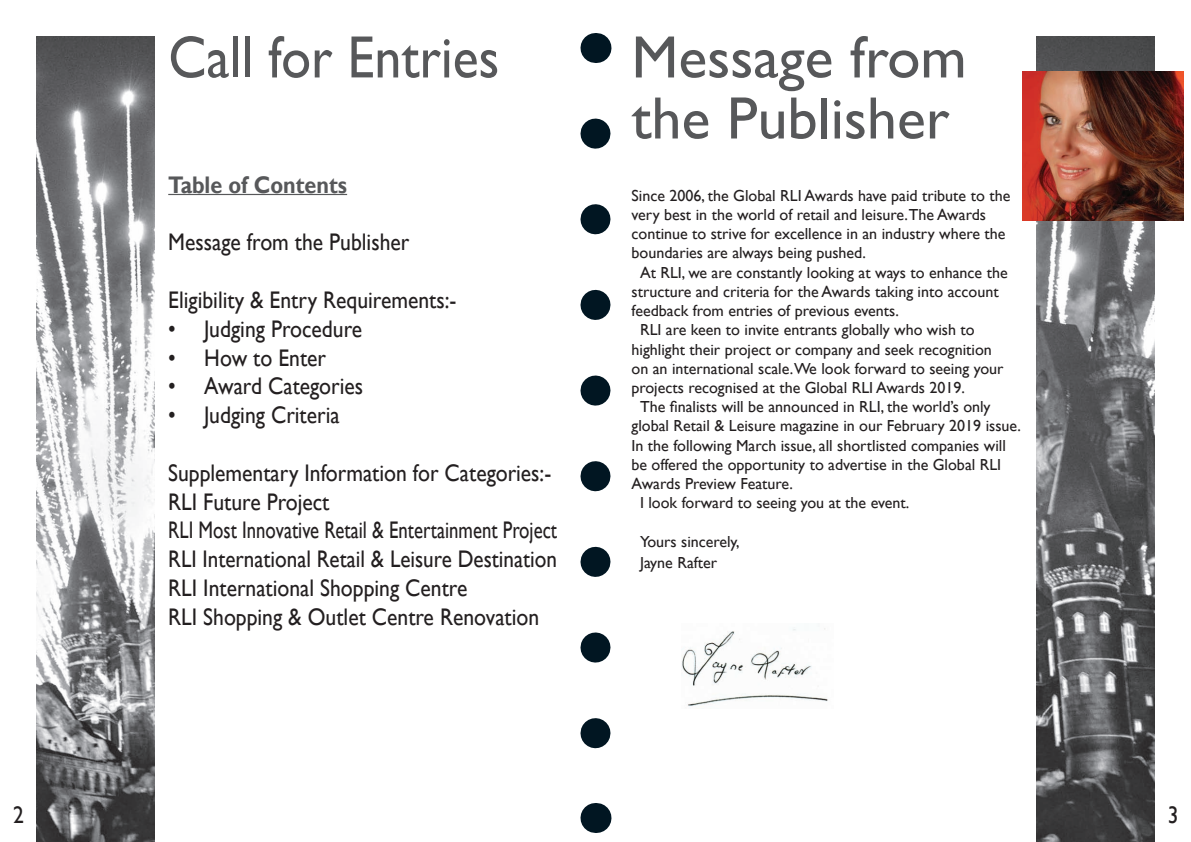
<style>
.page{position:relative;width:1191px;height:842px;background:#fff}
.page>*{position:absolute;margin:0;border:0;box-sizing:border-box;transform-origin:0 0}
.t1{font:60px/61px "Gill Sans";color:#57585a}
.t2{font:60px "Gill Sans";color:#57585a;scale:.9 1}
.t3{font:24px/28.8px "Gill Sans";color:#231f20;scale:.9 1}
.t4{font:700 24px "Gill Sans";color:#57585a;scale:.9 1}
.t5{font:16px/21.6px "Gill Sans";color:#231f20}
</style>
<div class="page">
<img style="left:1037px;top:36px;width:118px;height:806px">
<hr style="left:168px;top:194px;width:179px;height:1px;background:#57585a">
<img style="left:681px;top:627px;width:147px;height:80px">
<img style="left:1022px;top:72px;width:161px;height:148px">
<svg style="left:580px;top:134px;width:30px;height:615px"></svg>
<hr style="left:595px;top:33px;width:1px;height:30px;background:#011622">
<hr style="left:595px;top:803px;width:1px;height:30px;background:#011622">
<img style="left:36px;top:36px;width:118px;height:806px">
<h1 class="t2" style="left:168px;top:22px;width:369px">Call for Entries</h1>
<h2 class="t4" style="left:168px;top:170px;width:200px">Table of Contents</h2>
<h2 class="t3" style="left:168px;top:228px;width:269px">Message from the Publisher</h2>
<h2 class="t3" style="left:168px;top:286px;width:322px">Eligibility &amp; Entry Requirements:-</h2>
<h2 class="t3" style="left:168px;top:315px;width:217px">• Judging Procedure</h2>
<h2 class="t3" style="left:168px;top:343px;width:177px">• How to Enter</h2>
<h2 class="t3" style="left:168px;top:372px;width:218px">• Award Categories</h2>
<h2 class="t3" style="left:168px;top:401px;width:192px">• Judging Criteria</h2>
<p class="t3" style="left:168px;top:459px;width:433px">Supplementary Information for Categories:- RLI Future Project<br>RLI Most Innovative Retail &amp; Entertainment Project RLI International Retail &amp; Leisure Destination RLI International Shopping Centre<br>RLI Shopping &amp; Outlet Centre Renovation</p>
<h1 class="t1" style="left:631px;top:28px;width:337px">Message from the Publisher</h1>
<p class="t5" style="left:631px;top:185px;width:380px">Since 2006, the Global RLI Awards have paid tribute to the</p>
<p class="t5" style="left:631px;top:204px;width:356px">very best in the world of retail and leisure.The Awards</p>
<p class="t5" style="left:631px;top:223px;width:375px">continue to strive for excellence in an industry where the</p>
<p class="t5" style="left:631px;top:243px;width:236px">boundaries are always being pushed.</p>
<p class="t5" style="left:640px;top:262px;width:369px">At RLI, we are constantly looking at ways to enhance the</p>
<p class="t5" style="left:631px;top:281px;width:369px">structure and criteria for the Awards taking into account</p>
<p class="t5" style="left:631px;top:300px;width:269px">feedback from entries of previous events.</p>
<p class="t5" style="left:640px;top:319px;width:336px">RLI are keen to invite entrants globally who wish to</p>
<p class="t5" style="left:631px;top:339px;width:362px">highlight their project or company and seek recognition</p>
<p class="t5" style="left:631px;top:358px;width:373px">on an international scale.We look forward to seeing your</p>
<p class="t5" style="left:631px;top:377px;width:335px">projects recognised at the Global RLI Awards 2019.</p>
<p class="t5" style="left:640px;top:396px;width:352px">The finalists will be announced in RLI, the world’s only</p>
<p class="t5" style="left:631px;top:415px;width:391px">global Retail &amp; Leisure magazine in our February 2019 issue.</p>
<p class="t5" style="left:631px;top:435px;width:376px">In the following March issue, all shortlisted companies will</p>
<p class="t5" style="left:631px;top:454px;width:371px">be offered the opportunity to advertise in the Global RLI</p>
<p class="t5" style="left:631px;top:473px;width:163px">Awards Preview Feature.</p>
<p class="t5" style="left:640px;top:492px;width:271px">I look forward to seeing you at the event.</p>
<p class="t5" style="left:640px;top:531px;width:101px">Yours sincerely,<br>Jayne Rafter</p>
<h2 class="t3" style="left:13px;top:800px;width:13px">2</h2>
<h2 class="t3" style="left:1167px;top:800px;width:14px">3</h2>
</div>
